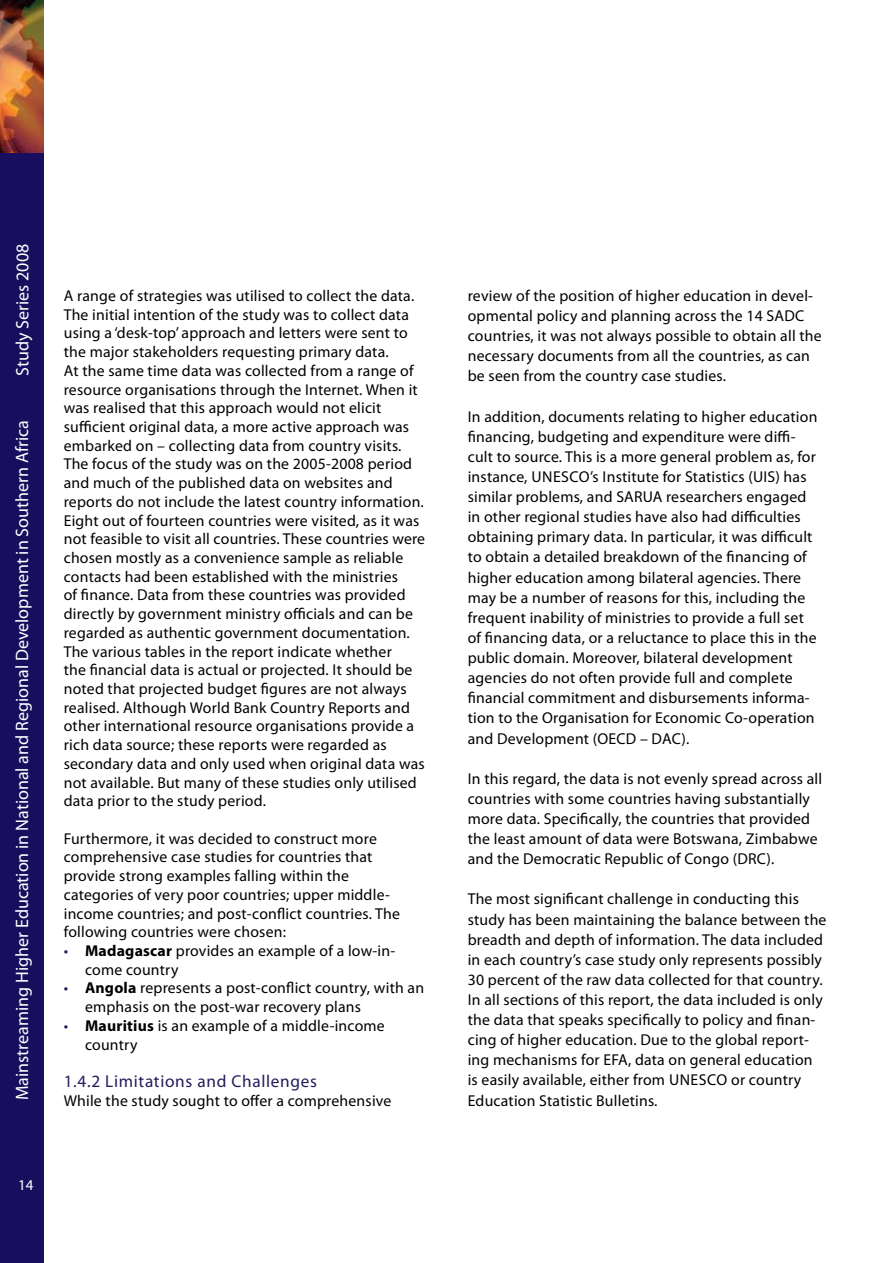
<style>
.page{position:relative;width:893px;height:1263px;background:#fff}
.page>*{position:absolute;margin:0;border:0;box-sizing:border-box;transform-origin:0 0}
.t1{font:18px "Myriad Pro";color:#fff}
.t2{font:17.25px "Myriad Pro";letter-spacing:.04em;color:#221d5a}
.t3{font:15.75px/18.8px "Myriad Pro";letter-spacing:.015em;color:#000}
.t4{font:15px "Myriad Pro";color:#fff}
.s1{color:#221d5a}
.s2{font-weight:700}
</style>
<div class="page">
<div style="left:0;top:0;width:43px;height:1263px;background:#170e5d"></div>
<img style="left:0;top:0;width:43px;height:153px">
<p class="t1" style="left:11px;top:376px;width:134px;rotate:-90deg">Study Series 2008</p>
<p class="t1" style="left:11px;top:1100px;width:682px;rotate:-90deg">Mainstreaming Higher Education in National and Regional Development in Southern Africa</p>
<p class="t1" style="left:10px;top:1094px;width:639px;rotate:-90deg">Mainstream Higher Education i National &amp; Regional Development in Southern Af ica</p>
<p class="t4" style="left:18px;top:1176px;width:17px">14</p>
<p class="t3" style="left:64px;top:286px;width:363px">A range of strategies was utilised to collect the data.<br>The initial intention of the study was to collect data using a ‘desk-top’ approach and letters were sent to the major stakeholders requesting primary data.<br>At the same time data was collected from a range of resource organisations through the Internet. When it was realised that this approach would not elicit sufficient original data, a more active approach was embarked on – collecting data from country visits.<br>The focus of the study was on the 2005-2008 period and much of the published data on websites and reports do not include the latest country information.<br>Eight out of fourteen countries were visited, as it was not feasible to visit all countries. These countries were chosen mostly as a convenience sample as reliable contacts had been established with the ministries<br>of finance. Data from these countries was provided directly by government ministry officials and can be regarded as authentic government documentation.<br>The various tables in the report indicate whether<br>the financial data is actual or projected. It should be noted that projected budget figures are not always realised. Although World Bank Country Reports and other international resource organisations provide a rich data source; these reports were regarded as secondary data and only used when original data was not available. But many of these studies only utilised data prior to the study period.</p>
<p class="t3" style="left:64px;top:829px;width:338px">Furthermore, it was decided to construct more comprehensive case studies for countries that provide strong examples falling within the categories of very poor countries; upper middle&shy;income countries; and post-conflict countries. The following countries were chosen:</p>
<p class="t3" style="left:85px;top:941px;width:312px;text-indent:-21px"><span class="s1">•</span> <span class="s2">Madagascar</span> provides an example of a low-in&shy;come country</p>
<p class="t3" style="left:85px;top:978px;width:341px;text-indent:-21px"><span class="s1">•</span> <span class="s2">Angola</span> represents a post-conflict country, with an emphasis on the post-war recovery plans</p>
<p class="t3" style="left:85px;top:1016px;width:301px;text-indent:-21px"><span class="s1">•</span> <span class="s2">Mauritius</span> is an example of a middle-income country</p>
<p class="t2" style="left:64px;top:1070px;width:255px">1.4.2 Limitations and Challenges</p>
<p class="t3" style="left:64px;top:1091px;width:329px">While the study sought to offer a comprehensive</p>
<p class="t3" style="left:468px;top:285px;width:355px;line-height:20.1px">review of the position of higher education in devel&shy;opmental policy and planning across the 14 SADC countries, it was not always possible to obtain all the necessary documents from all the countries, as can be seen from the country case studies.</p>
<p class="t3" style="left:468px;top:406px;width:351px;line-height:20.1px">In addition, documents relating to higher education financing, budgeting and expenditure were diffi&shy;cult to source. This is a more general problem as, for instance, Unesco</p>
<p class="t3" style="left:468px;top:466px;width:350px;line-height:20.1px;text-indent:123px">’s Institute for Statistics (UIS) has similar problems, and SARUA researchers engaged in other regional studies have also had difficulties obtaining primary data. In particular, it was difficult to obtain a detailed breakdown of the financing of higher education among bilateral agencies. There may be a number of reasons for this, including the frequent inability of ministries to provide a full set of financing data, or a reluctance to place this in the public domain. Moreover, bilateral development agencies do not often provide full and complete financial commitment and disbursements informa&shy;tion to the Organisation for Economic Co-operation and Development (OECD – DAC).</p>
<p class="t3" style="left:468px;top:768px;width:356px;line-height:20.1px">In this regard, the data is not evenly spread across all countries with some countries having substantially more data. Specifically, the countries that provided the least amount of data were Botswana, Zimbabwe and the Democratic Republic of Congo (DRC).</p>
<p class="t3" style="left:468px;top:889px;width:360px;line-height:20.1px">The most significant challenge in conducting this study has been maintaining the balance between the breadth and depth of information. The data included in each country’s case study only represents possibly 30 percent of the raw data collected for that country.<br>In all sections of this report, the data included is only the data that speaks specifically to policy and finan&shy;cing of higher education. Due to the global report&shy;ing mechanisms for EFA, data on general education is easily available, either from Unesco</p>
<p class="t3" style="left:731px;top:1070px;width:72px">or country</p>
<p class="t3" style="left:468px;top:1091px;width:191px">Education Statistic Bulletins.</p>
</div>
